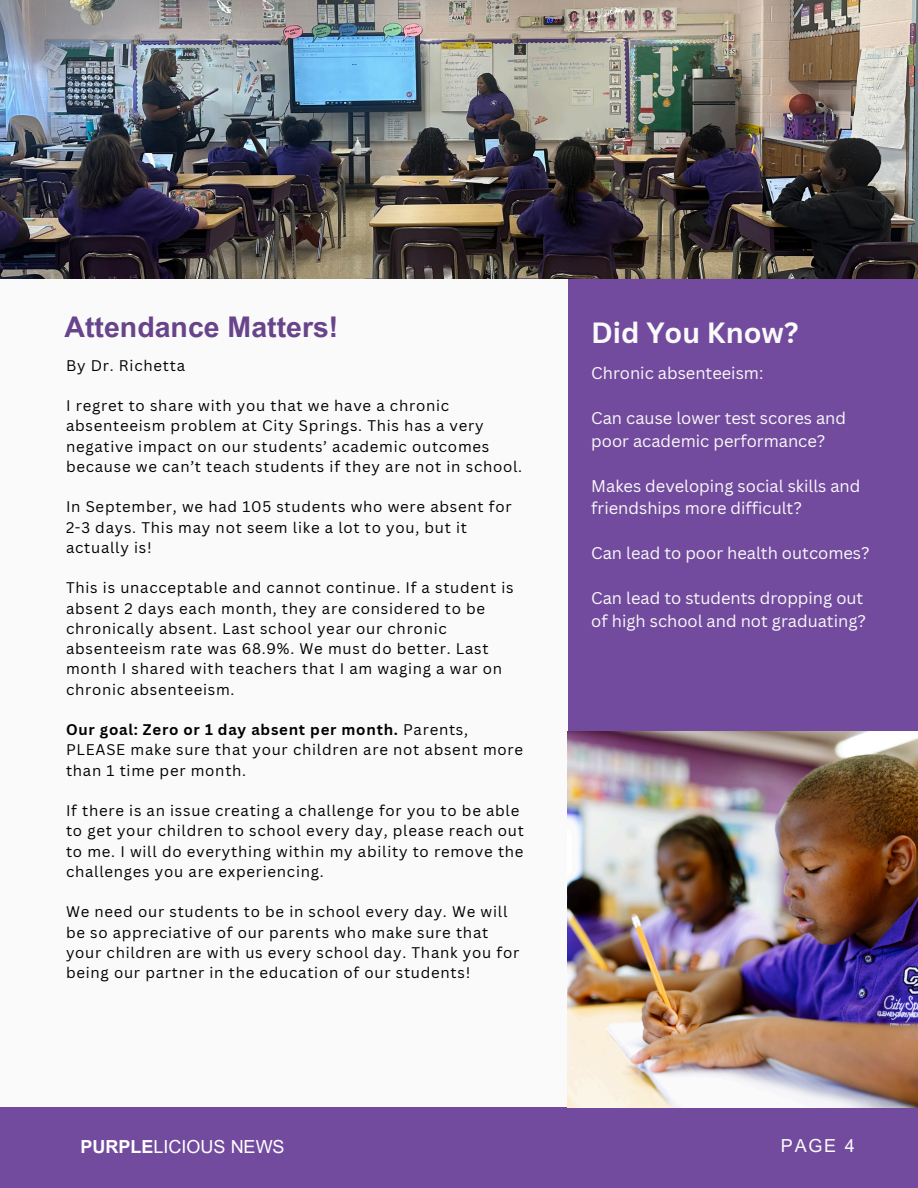
<style>
.page{position:relative;width:918px;height:1188px;background:#fafafa}
.page>*{position:absolute;margin:0;border:0;box-sizing:border-box;transform-origin:0 0}
.t1{font:700 28.5px "Arial MT Pro";color:#68448b}
.t2{font:700 28.5px "Canva Sans";color:#fafafa}
.t3{font:18px "Arial MT Pro";color:#fff}
.t4{font:18px "Arial MT Pro";color:#fafafa}
.t5{font:16.5px/22.5px "Canva Sans";color:#fafafa}
.t6{font:15px/20.2px "Canva Sans";letter-spacing:.05em;color:#000}
.s1{font-weight:700}
</style>
<div class="page">
<div style="left:568px;top:248px;width:350px;height:484px;background:#734b9e"></div>
<div style="left:0;top:1107px;width:918px;height:81px;background:#734b9e"></div>
<img style="left:0;top:0;width:918px;height:278px">
<img style="left:567px;top:731px;width:351px;height:376px">
<h3 class="t1" style="left:65px;top:316px;width:275px">Attendance Matters!</h3>
<h3 class="t6" style="left:66px;top:355px;width:121px">By Dr. Richetta</h3>
<h3 class="t6" style="left:66px;top:395px;width:458px">I regret to share with you that we have a chronic absenteeism problem at City Springs. This has a very negative impact on our students’ academic outcomes because we can’t teach students if they are not in school.</h3>
<h1 class="t6" style="left:66px;top:496px;width:447px">In September, we had 105 students who were absent for<br>2-3 days. This may not seem like a lot to you, but it actually is!</h1>
<p class="t6" style="left:66px;top:577px;width:449px">This is unacceptable and cannot continue. If a student is absent 2 days each month, they are considered to be chronically absent. Last school year our chronic absenteeism rate was 68.9%. We must do better. Last month I shared with teachers that I am waging a war on chronic absenteeism.</p>
<p class="t6" style="left:66px;top:719px;width:459px"><span class="s1">Our goal: Zero or 1 day absent per month.</span> Parents,<br>PLEASE make sure that your children are not absent more than 1 time per month.</p>
<p class="t6" style="left:66px;top:800px;width:459px">If there is an issue creating a challenge for you to be able to get your children to school every day, please reach out to me. I will do everything within my ability to remove the challenges you are experiencing.</p>
<p class="t6" style="left:66px;top:901px;width:455px">We need our students to be in school every day. We will be so appreciative of our parents who make sure that your children are with us every school day. Thank you for being our partner in the education of our students!</p>
<p class="t2" style="left:591px;top:312px;width:209px">Did You Know?</p>
<p class="t5" style="left:591px;top:361px;width:174px">Chronic absenteeism:</p>
<p class="t5" style="left:591px;top:406px;width:256px">Can cause lower test scores and poor academic performance?</p>
<p class="t5" style="left:591px;top:474px;width:271px">Makes developing social skills and friendships more difficult?</p>
<h2 class="t5" style="left:591px;top:541px;width:280px">Can lead to poor health outcomes?</h2>
<h2 class="t5" style="left:591px;top:586px;width:276px">Can lead to students dropping out of high school and not graduating?</h2>
<h3 class="t3" style="left:81px;top:1140px;width:206px"><span class="s1">PURPLE</span>LICIOUS NEWS</h3>
<h3 class="t4" style="left:781px;top:1139px;width:76px">PAGE 4</h3>
</div>
